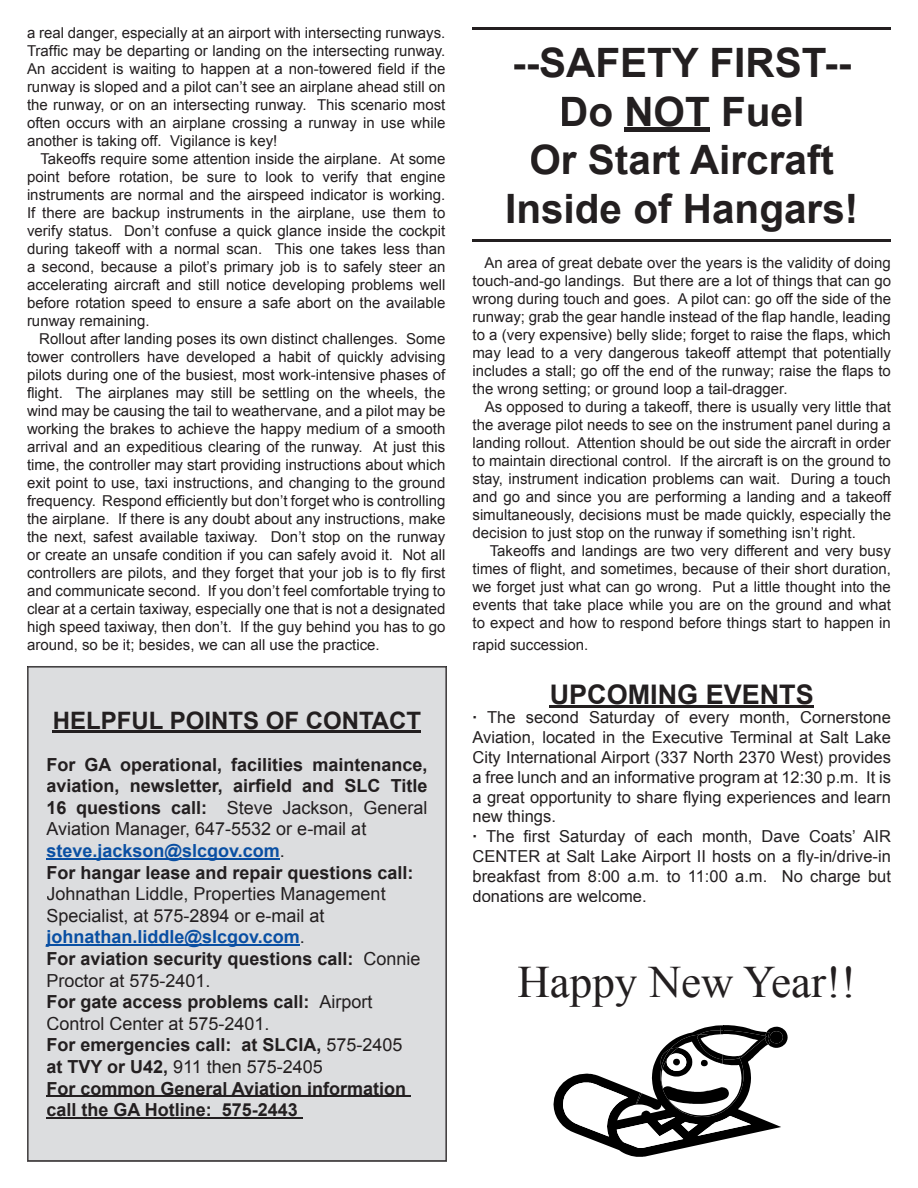
<style>
.page{position:relative;width:918px;height:1188px;background:#fff}
.page>*{position:absolute;margin:0;border:0;box-sizing:border-box;transform-origin:0 0}
.t1{font:45px "Times New Roman";color:#231f20}
.t2{font:700 40.5px/48.6px "Arial";color:#231f20;text-align:center}
.t3{font:700 27px "Arial";color:#231f20}
.t4{font:700 24px "Arial";color:#231f20}
.t5{font:700 18px/21.6px "Arial";color:#231f20}
.t6{font:16.5px/19.8px "Arial";color:#231f20}
.t7{font:15px/18px "Arial";color:#231f20;text-align:justify}
.s1{font-weight:400}
.s2{color:#094fa3}
.s3{font-weight:700}
</style>
<div class="page">
<hr style="left:550px;top:705px;width:264px;height:3px;background:#231f20">
<svg style="left:554px;top:1025px;width:234px;height:132px"></svg>
<div style="left:28px;top:667px;width:418px;height:494px;background:#dcdddf"></div>
<hr style="left:624px;top:128px;width:86px;height:4px;background:#231f20">
<hr style="left:472px;top:239px;width:419px;height:3px;background:#231f20">
<hr style="left:472px;top:27px;width:419px;height:3px;background:#231f20">
<p class="t7" style="left:27px;top:24px;width:420px">a real danger, especially at an airport with intersecting runways.<br>Traffic may be departing or landing on the intersecting runway.<br>An accident is waiting to happen at a non-towered field if the runway is sloped and a pilot can’t see an airplane ahead still on the runway, or on an intersecting runway. This scenario most often occurs with an airplane crossing a runway in use while another is taking off. Vigilance is key!</p>
<p class="t7" style="left:27px;top:150px;width:420px;text-indent:13px">Takeoffs require some attention inside the airplane. At some point before rotation, be sure to look to verify that engine instruments are normal and the airspeed indicator is working.<br>If there are backup instruments in the airplane, use them to verify status. Don’t confuse a quick glance inside the cockpit during takeoff with a normal scan. This one takes less than a second, because a pilot’s primary job is to safely steer an accelerating aircraft and still notice developing problems well before rotation speed to ensure a safe abort on the available runway remaining.</p>
<p class="t7" style="left:27px;top:330px;width:420px;text-indent:12px">Rollout after landing poses its own distinct challenges. Some tower controllers have developed a habit of quickly advising pilots during one of the busiest, most work-intensive phases of flight. The airplanes may still be settling on the wheels, the wind may be causing the tail to weathervane, and a pilot may be working the brakes to achieve the happy medium of a smooth arrival and an expeditious clearing of the runway. At just this time, the controller may start providing instructions about which exit point to use, taxi instructions, and changing to the ground frequency. Respond efficiently but don’t forget who is controlling the airplane. If there is any doubt about any instructions, make the next, safest available taxiway. Don’t stop on the runway or create an unsafe condition if you can safely avoid it. Not all controllers are pilots, and they forget that your job is to fly first and communicate second. If you don’t feel comfortable trying to clear at a certain taxiway, especially one that is not a designated high speed taxiway, then don’t. If the guy behind you has to go around, so be it; besides, we can all use the practice.</p>
<h3 class="t4" style="left:53px;top:705px;width:370px">HELPFUL POINTS OF CONTACT</h3>
<p class="t5" style="left:46px;top:754px;width:383px">For GA operational, facilities maintenance, aviation, newsletter, airfield and SLC Title 16 questions call: <span class="s1">Steve Jackson, General Aviation Manager, 647-5532 or e-mail at </span><span class="s2">steve.jackson@slcgov.com</span><span class="s1">.<br></span>For hangar lease and repair questions call:</p>
<p class="t5" style="left:46px;top:884px;width:376px"><span class="s1">Johnathan Liddle, Properties Management Specialist, at 575-2894 or e-mail at </span><span class="s2">johnathan.liddle@slcgov.com</span><span class="s1">.<br></span>For aviation security questions call: <span class="s1">Connie Proctor at 575-2401.<br></span>For gate access problems call: <span class="s1">Airport Control Center at 575-2401.<br></span>For emergencies call: at SLCIA, <span class="s1">575-2405 </span>at TVY or U42, <span class="s1">911 then 575-2405<br></span>For common General Aviation information call the GA Hotline: 575-2443</p>
<h2 class="t2" style="left:505px;top:40px;width:355px">--SAFETY FIRST--<br>Do NOT Fuel<br>Or Start Aircraft<br>Inside of Hangars!</h2>
<p class="t7" style="left:472px;top:254px;width:420px;text-indent:12px">An area of great debate over the years is the validity of doing touch-and-go landings. But there are a lot of things that can go wrong during touch and goes. A pilot can: go off the side of the runway; grab the gear handle instead of the flap handle, leading to a (very expensive) belly slide; forget to raise the flaps, which may lead to a very dangerous takeoff attempt that potentially includes a stall; go off the end of the runway; raise the flaps to the wrong setting; or ground loop a tail-dragger.</p>
<p class="t7" style="left:472px;top:398px;width:420px;text-indent:12px">As opposed to during a takeoff, there is usually very little that the average pilot needs to see on the instrument panel during a landing rollout. Attention should be out side the aircraft in order to maintain directional control. If the aircraft is on the ground to stay, instrument indication problems can wait. During a touch and go and since you are performing a landing and a takeoff simultaneously, decisions must be made quickly, especially the decision to just stop on the runway if something isn’t right.</p>
<p class="t7" style="left:472px;top:542px;width:420px;text-indent:17px">Takeoffs and landings are two very different and very busy times of flight, and sometimes, because of their short duration, we forget just what can go wrong. Put a little thought into the events that take place while you are on the ground and what to expect and how to respond before things start to happen in</p>
<p class="t7" style="left:472px;top:636px;width:117px">rapid succession.</p>
<h3 class="t3" style="left:550px;top:676px;width:266px">UPCOMING EVENTS</h3>
<p class="t6" style="left:472px;top:708px;width:420px"><span class="s3">·</span> The second Saturday of every month, Cornerstone Aviation, located in the Executive Terminal at Salt Lake City International Airport (337 North 2370 West) provides a free lunch and an informative program at 12:30 p.m. It is a great opportunity to share flying experiences and learn new things.<br><span class="s3">·</span> The first Saturday of each month, Dave Coats’ AIR CENTER at Salt Lake Airport II hosts on a fly-in/drive-in breakfast from 8:00 a.m. to 11:00 a.m. No charge but donations are welcome.</p>
<h1 class="t1" style="left:518px;top:952px;width:340px">Happy New Year!!</h1>
</div>
